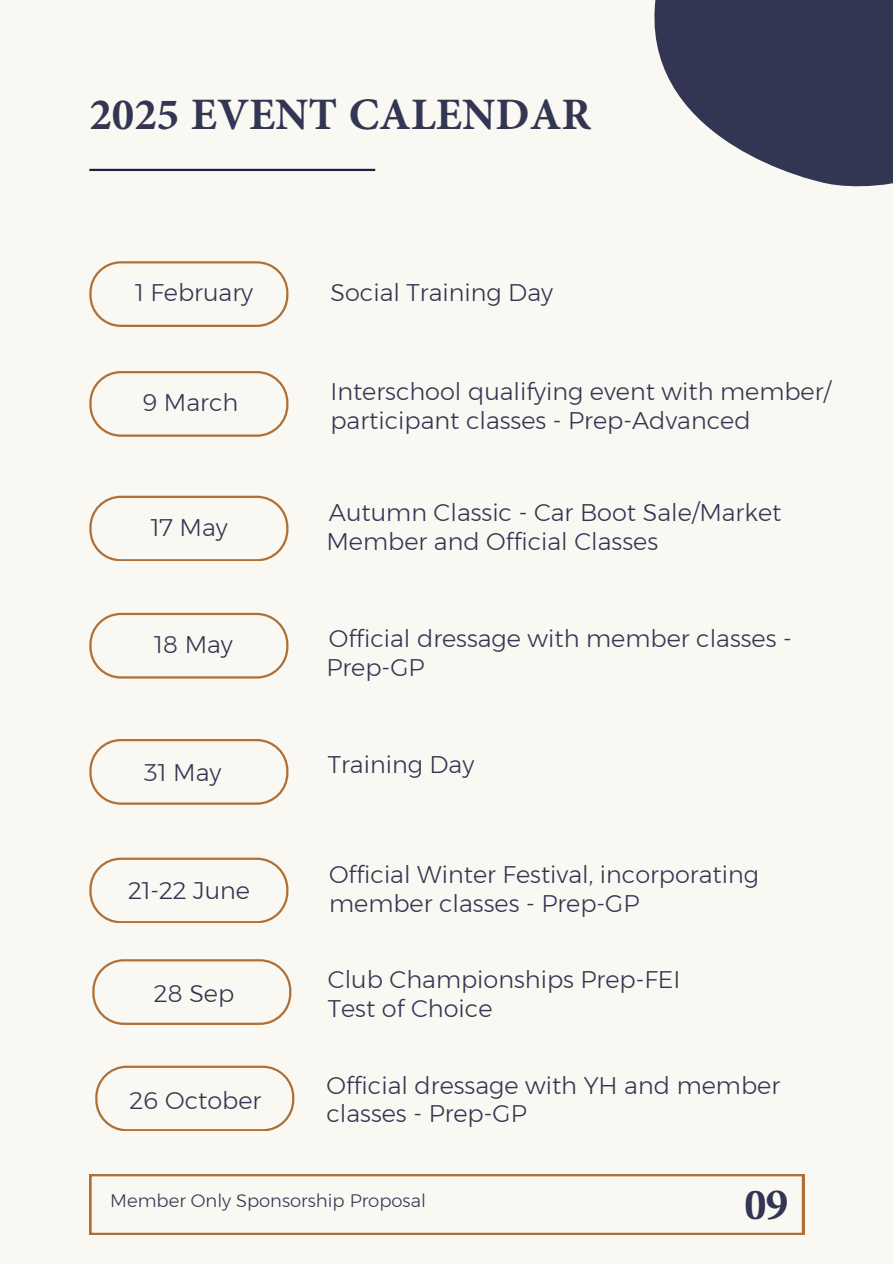
<style>
.page{position:relative;width:893px;height:1264px;background:#fff}
.page>*{position:absolute;margin:0;border:0;box-sizing:border-box;transform-origin:0 0}
.t1{font:700 45px "Minion Pro";color:#333652}
.t2{font:700 45px "Boston Angel";color:#333652}
.t3{font:300 24px/28.8px "Montserrat";color:#333652}
.t4{font:300 18px "Montserrat";color:#333652}
.s1{font-family:"Minion Pro"}
</style>
<div class="page">
<div style="left:0;top:0;width:892px;height:1263px;background:#faf8f2"></div>
<hr style="left:89px;top:169px;width:286px;height:2px;background:#1d213b">
<svg style="left:89px;top:1174px;width:715px;height:60px"></svg>
<svg style="left:89px;top:261px;width:199px;height:65px"></svg>
<svg style="left:89px;top:371px;width:199px;height:65px"></svg>
<svg style="left:89px;top:495px;width:199px;height:66px"></svg>
<svg style="left:89px;top:613px;width:199px;height:65px"></svg>
<svg style="left:89px;top:739px;width:199px;height:65px"></svg>
<svg style="left:95px;top:1065px;width:199px;height:65px"></svg>
<svg style="left:654px;top:0;width:238px;height:187px;fill:#333652"></svg>
<svg style="left:89px;top:857px;width:199px;height:65px"></svg>
<svg style="left:92px;top:959px;width:199px;height:65px"></svg>
<h1 class="t1" style="left:89px;top:83px;width:503px">2025 EVENT CALENDAR</h1>
<h2 class="t3" style="left:135px;top:278px;width:119px">1 February</h2>
<h2 class="t3" style="left:142px;top:388px;width:98px">9 March</h2>
<h2 class="t3" style="left:151px;top:512px;width:78px">17 May</h2>
<h2 class="t3" style="left:154px;top:629px;width:80px">18 May</h2>
<h2 class="t3" style="left:144px;top:758px;width:79px">31 May</h2>
<h2 class="t3" style="left:128px;top:876px;width:123px">21-22 June</h2>
<p class="t3" style="left:154px;top:979px;width:82px">28 Sep</p>
<p class="t3" style="left:130px;top:1085px;width:133px">26 October</p>
<p class="t3" style="left:330px;top:277px;width:224px">Social Training Day</p>
<p class="t3" style="left:330px;top:377px;width:502px">Interschool qualifying event with member/ participant classes - Prep-Advanced</p>
<p class="t3" style="left:326px;top:497px;width:456px">Autumn Classic - Car Boot Sale/Market<br>Member and Official Classes</p>
<p class="t3" style="left:326px;top:623px;width:467px">Official dressage with member classes -<br>Prep-GP</p>
<p class="t3" style="left:328px;top:749px;width:148px">Training Day</p>
<p class="t3" style="left:329px;top:860px;width:431px">Official Winter Festival, incorporating member classes - Prep-GP</p>
<p class="t3" style="left:328px;top:964px;width:354px">Club Championships Prep-FEI<br>Test of Choice</p>
<p class="t3" style="left:326px;top:1070px;width:455px">Official dressage with YH and member classes - Prep-GP</p>
<h1 class="t4" style="left:110px;top:1187px;width:317px">Member Only Sponsorship Proposal</h1>
<h2 class="t2" style="left:745px;top:1177px;width:45px">0<span class="s1">9</span></h2>
</div>
